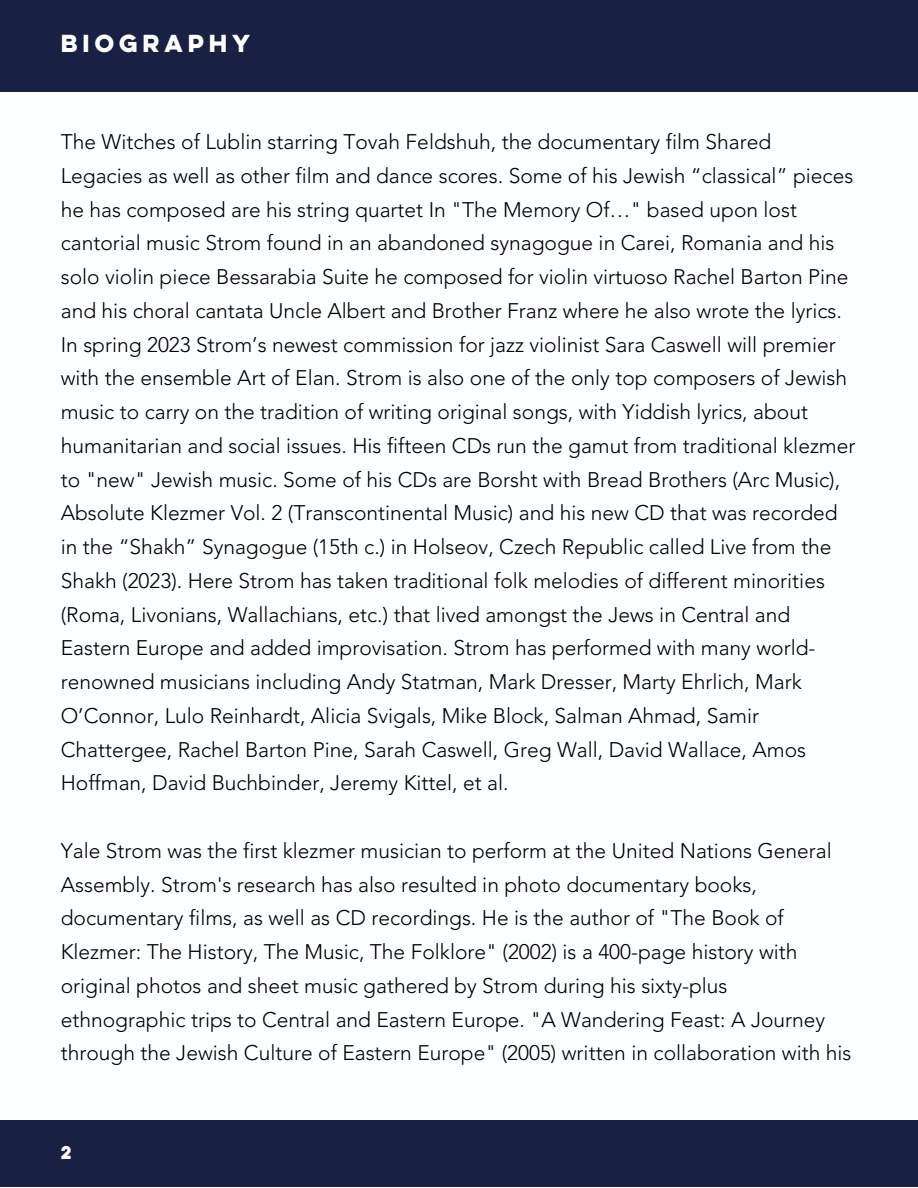
<style>
.page{position:relative;width:918px;height:1188px;background:#fff}
.page>*{position:absolute;margin:0;border:0;box-sizing:border-box;transform-origin:0 0}
.t1{font:700 22.05px "Lulo Clean W01 One";color:#fff}
.t2{font:300 21px/33.8px "Avenir";color:#000}
.t3{font:700 16.5px "Lulo Clean W01 One";color:#fff}
</style>
<div class="page">
<div style="left:0;top:0;width:917px;height:92px;background:#182144"></div>
<div style="left:0;top:1120px;width:917px;height:67px;background:#182144"></div>
<p class="t1" style="left:61px;top:26px;width:196px">BIOGRAPHY</p>
<p class="t2" style="left:61px;top:126px;width:796px">The Witches of Lublin starring Tovah Feldshuh, the documentary film Shared Legacies as well as other film and dance scores. Some of his Jewish “classical” pieces he has composed are his string quartet In "The Memory Of…" based upon lost cantorial music Strom found in an abandoned synagogue in Carei, Romania and his solo violin piece Bessarabia Suite he composed for violin virtuoso Rachel Barton Pine and his choral cantata Uncle Albert and Brother Franz where he also wrote the lyrics.<br>In spring 2023 Strom’s newest commission for jazz violinist Sara Caswell will premier with the ensemble Art of Elan. Strom is also one of the only top composers of Jewish music to carry on the tradition of writing original songs, with Yiddish lyrics, about humanitarian and social issues. His fifteen CDs run the gamut from traditional klezmer to "new" Jewish music. Some of his CDs are Borsht with Bread Brothers (Arc Music), Absolute Klezmer Vol. 2 (Transcontinental Music) and his new CD that was recorded in the “Shakh” Synagogue (15th c.) in Holseov, Czech Republic called Live from the Shakh (2023). Here Strom has taken traditional folk melodies of different minorities (Roma, Livonians, Wallachians, etc.) that lived amongst the Jews in Central and Eastern Europe and added improvisation. Strom has performed with many world&shy;renowned musicians including Andy Statman, Mark Dresser, Marty Ehrlich, Mark O’Connor, Lulo Reinhardt, Alicia Svigals, Mike Block, Salman Ahmad, Samir Chattergee, Rachel Barton Pine, Sarah Caswell, Greg Wall, David Wallace, Amos Hoffman, David Buchbinder, Jeremy Kittel, et al.</p>
<p class="t2" style="left:61px;top:834px;width:792px">Yale Strom was the first klezmer musician to perform at the United Nations General Assembly. Strom's research has also resulted in photo documentary books, documentary films, as well as CD recordings. He is the author of "The Book of Klezmer: The History, The Music, The Folklore" (2002) is a 400-page history with original photos and sheet music gathered by Strom during his sixty-plus ethnographic trips to Central and Eastern Europe. "A Wandering Feast: A Journey through the Jewish Culture of Eastern Europe" (2005) written in collaboration with his</p>
<p class="t3" style="left:61px;top:1139px;width:16px">2</p>
</div>
